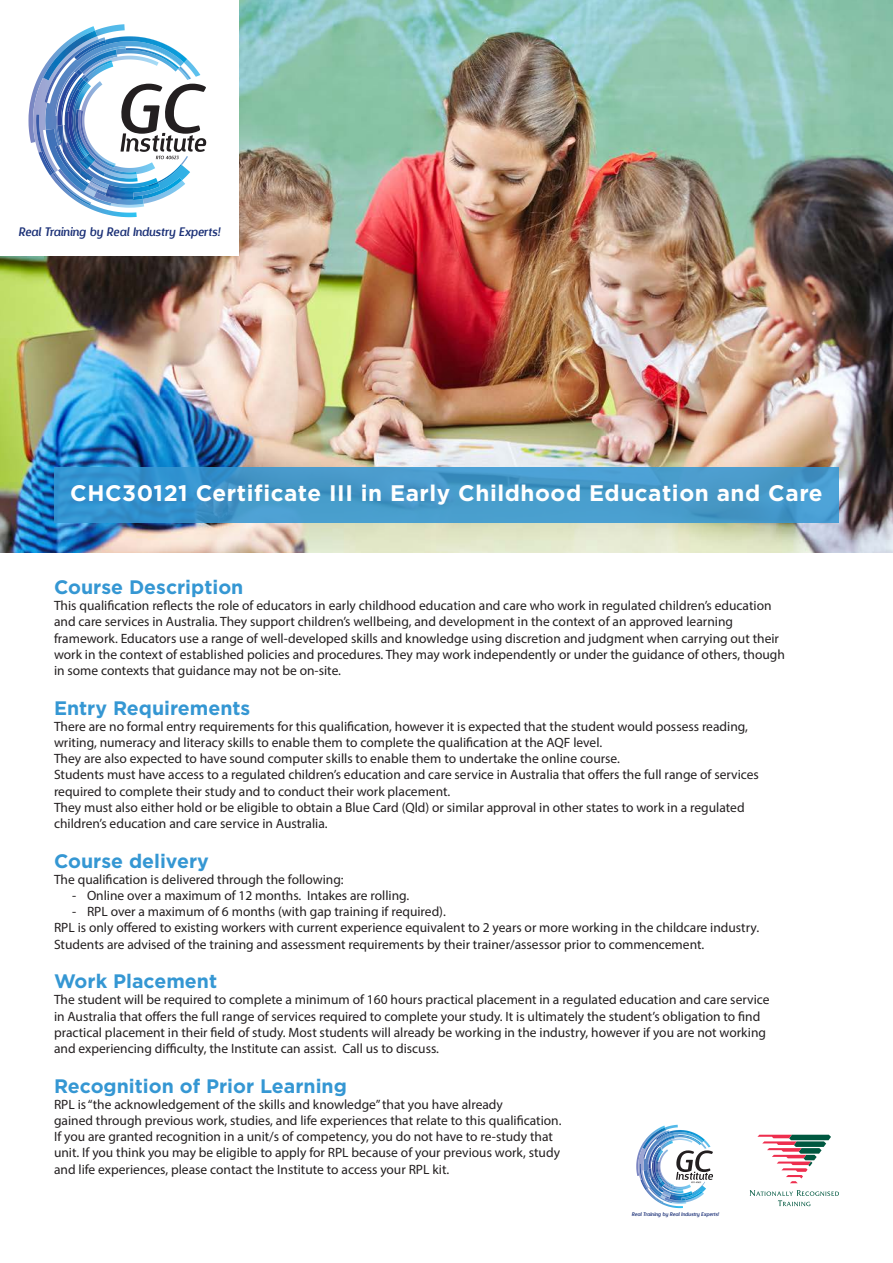
<style>
.page{position:relative;width:893px;height:1263px;background:#fff}
.page>*{position:absolute;margin:0;border:0;box-sizing:border-box;transform-origin:0 0}
.t1{font:700 22.5px "Gotham";letter-spacing:.025em;color:#fff}
.t2{font:700 19.5px "Gotham";color:#3597d3}
.t3{font:13.5px/16.2px "Myriad Pro";color:#231f20}
.t4{font:italic 12px "Designosaur";color:#1c3177}
.t5{font:italic 5.25px "Designosaur";color:#1c3177}
</style>
<div class="page">
<img style="left:0;top:0;width:893px;height:553px">
<div style="left:0;top:0;width:238px;height:255px;background:#fff"></div>
<img style="left:111px;top:24px;width:14px;height:2px">
<img style="left:28px;top:26px;width:178px;height:191px">
<img style="left:109px;top:182px;width:48px;height:6px">
<svg style="left:54px;top:467px;width:785px;height:55px;background:#4298cb"></svg>
<img style="left:636px;top:1125px;width:77px;height:83px">
<svg style="left:757px;top:1135px;width:74px;height:48px"></svg>
<svg style="left:750px;top:1190px;width:89px;height:16px"></svg>
<p class="t4" style="left:18px;top:222px;width:203px">Real Training by Real Industry Experts!</p>
<p class="t1" style="left:70px;top:478px;width:754px">CHC30121 Certificate III in Early Childhood Education and Care</p>
<p class="t2" style="left:54px;top:574px;width:191px">Course Description</p>
<p class="t3" style="left:54px;top:597px;width:732px">This qualification reflects the role of educators in early childhood education and care who work in regulated children’s education and care services in Australia. They support children’s wellbeing, and development in the context of an approved learning framework. Educators use a range of well-developed skills and knowledge using discretion and judgment when carrying out their work in the context of established policies and procedures. They may work independently or under the guidance of others, though in some contexts that guidance may not be on-site.</p>
<p class="t2" style="left:54px;top:695px;width:198px">Entry Requirements</p>
<p class="t3" style="left:54px;top:718px;width:695px">There are no formal entry requirements for this qualification, however it is expected that the student would possess reading, writing, numeracy and literacy skills to enable them to complete the qualification at the AQF level.</p>
<p class="t3" style="left:54px;top:750px;width:567px">They are also expected to have sound computer skills to enable them to undertake the online course.</p>
<p class="t3" style="left:54px;top:766px;width:706px">Students must have access to a regulated children’s education and care service in Australia that offers the full range of services required to complete their study and to conduct their work placement.</p>
<p class="t3" style="left:54px;top:799px;width:692px">They must also either hold or be eligible to obtain a Blue Card (Qld) or similar approval in other states to work in a regulated children’s education and care service in Australia.</p>
<p class="t2" style="left:54px;top:848px;width:156px">Course delivery</p>
<p class="t3" style="left:54px;top:871px;width:291px">The qualification is delivered through the following:</p>
<p class="t3" style="left:72px;top:887px;width:339px">- Online over a maximum of 12 months. Intakes are rolling.</p>
<p class="t3" style="left:72px;top:903px;width:375px">- RPL over a maximum of 6 months (with gap training if required).</p>
<p class="t3" style="left:54px;top:919px;width:707px">RPL is only offered to existing workers with current experience equivalent to 2 years or more working in the childcare industry.</p>
<p class="t3" style="left:54px;top:936px;width:652px">Students are advised of the training and assessment requirements by their trainer/assessor prior to commencement.</p>
<p class="t2" style="left:54px;top:968px;width:165px">Work Placement</p>
<p class="t3" style="left:54px;top:991px;width:717px">The student will be required to complete a minimum of 160 hours practical placement in a regulated education and care service in Australia that offers the full range of services required to complete your study. It is ultimately the student’s obligation to find practical placement in their field of study. Most students will already be working in the industry, however if you are not working and experiencing difficulty, the Institute can assist. Call us to discuss.</p>
<p class="t2" style="left:54px;top:1073px;width:294px">Recognition of Prior Learning</p>
<p class="t3" style="left:54px;top:1096px;width:509px">RPL is “the acknowledgement of the skills and knowledge” that you have already<br>gained through previous work, studies, and life experiences that relate to this qualification.<br>If you are granted recognition in a unit/s of competency, you do not have to re-study that unit. If you think you may be eligible to apply for RPL because of your previous work, study and life experiences, please contact the Institute to access your RPL kit.</p>
<p class="t5" style="left:632px;top:1210px;width:89px">Real Training by Real Industry Experts!</p>
</div>
